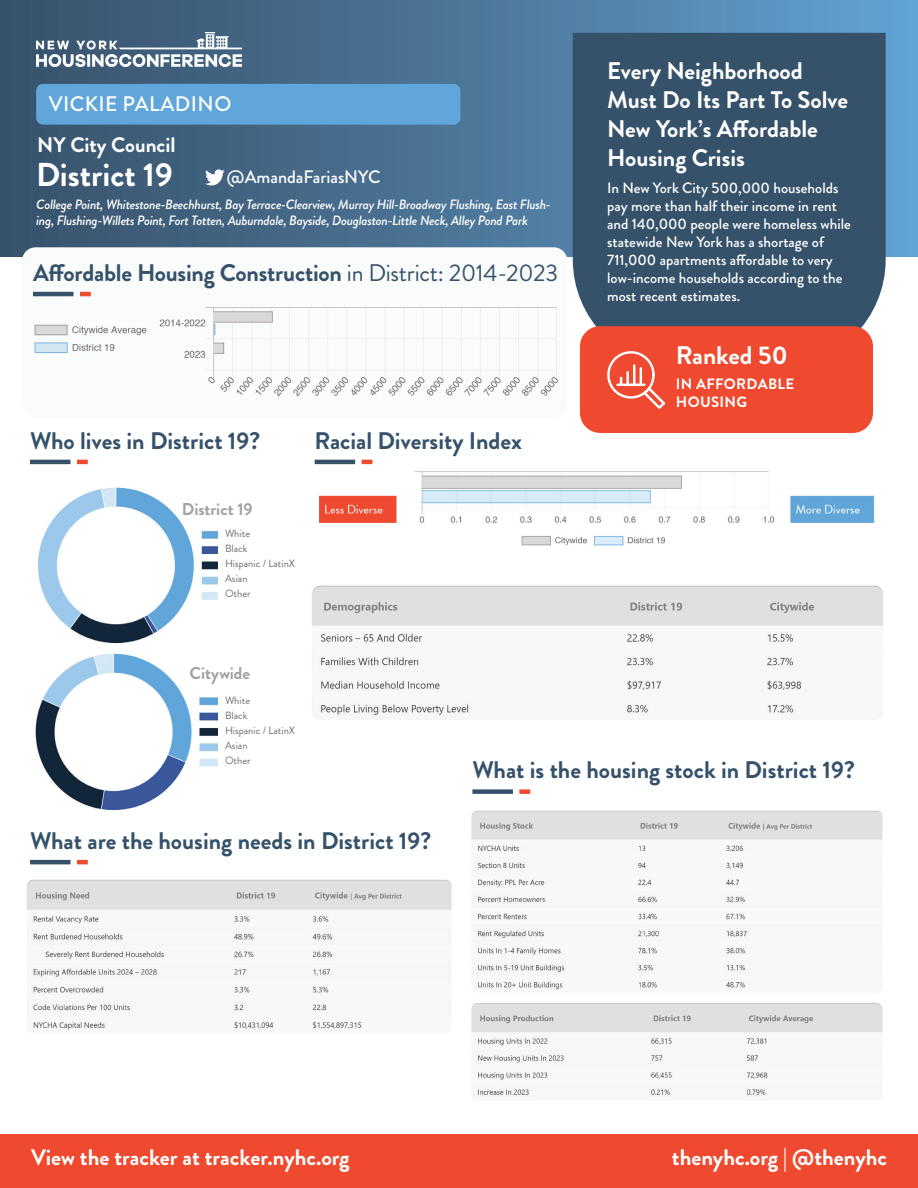
<style>
.page{position:relative;width:918px;height:1188px;background:#fff}
.page>*{position:absolute;margin:0;border:0;box-sizing:border-box;transform-origin:0 0}
.t1{font:700 33px "Brandon Grotesque";color:#fff}
.t2{font:700 25.5px "Brandon Grotesque";color:#fff}
.t3{font:700 24px "Brandon Grotesque";color:#36526b}
.t4{font:700 24px/28.8px "Brandon Grotesque";color:#fff}
.t5{font:700 22.5px "Brandon Grotesque";color:#fff}
.t6{font:500 21px "Brandon Grotesque";letter-spacing:.02em;color:#fff}
.t7{font:700 21px "Brandon Grotesque";color:#fff}
.t8{font:500 18px "Brandon Grotesque";color:#fff}
.t9{font:700 17.1px "Brandon Grotesque";letter-spacing:-.005em;color:#a2a2a1}
.t10{font:500 15px/18px "Brandon Grotesque";color:#fff}
.t11{font:700 15px/18px "Brandon Grotesque";letter-spacing:.02em;color:#fff}
.t12{font:italic 500 13.5px/16.2px "Brandon Grotesque";letter-spacing:-.02em;color:#fff}
.t13{font:10.5px/15px "Brandon Grotesque";color:#6c6d70}
.s1{font-weight:400}
</style>
<div class="page">
<img style="left:35px;top:653px;width:183px;height:158px">
<img style="left:38px;top:487px;width:180px;height:157px">
<div style="left:0;top:1134px;width:918px;height:54px;background:#ef4a2f"></div>
<div style="left:0;top:0;width:918px;height:256px;background:linear-gradient(to right,#385067,#619fcf)"></div>
<img style="left:36px;top:33px;width:205px;height:34px">
<div style="left:36px;top:84px;width:424px;height:41px;background:#61a6da;border-radius:7px"></div>
<img style="left:27px;top:879px;width:425px;height:152px">
<img style="left:471px;top:810px;width:412px;height:289px">
<hr style="left:30px;top:460px;width:40px;height:4px;background:#36526b">
<hr style="left:77px;top:460px;width:11px;height:4px;background:#ef4b2f">
<hr style="left:30px;top:860px;width:40px;height:4px;background:#36526b">
<hr style="left:77px;top:860px;width:11px;height:4px;background:#ef4b2f">
<div style="left:472px;top:789px;width:41px;height:5px;background:#36526b"></div>
<div style="left:519px;top:789px;width:11px;height:5px;background:#ef4b2f"></div>
<div style="left:573px;top:33px;width:313px;height:309px;background:#36526b"></div>
<img style="left:312px;top:459px;width:571px;height:259px">
<svg style="left:205px;top:169px;width:20px;height:16px"></svg>
<div style="left:580px;top:326px;width:293px;height:107px;background:#ef4a2f;border-radius:20px"></div>
<svg style="left:607px;top:351px;width:58px;height:58px"></svg>
<div style="left:22px;top:247px;width:545px;height:171px;background:#fafbfb;border-radius:14px"></div>
<hr style="left:33px;top:292px;width:41px;height:4px;background:#36526b">
<hr style="left:80px;top:292px;width:11px;height:4px;background:#ef4b2f">
<hr style="left:315px;top:460px;width:40px;height:4px;background:#36526b">
<hr style="left:362px;top:460px;width:10px;height:4px;background:#ef4b2f">
<img style="left:34px;top:307px;width:524px;height:90px">
<h3 class="t6" style="left:49px;top:89px;width:184px">VICKIE PALADINO</h3>
<h3 class="t7" style="left:37px;top:131px;width:140px">NY City Council</h3>
<h1 class="t1" style="left:36px;top:152px;width:138px">District 19</h1>
<p class="t12" style="left:36px;top:196px;width:516px">College Point, Whitestone-Beechhurst, Bay Terrace-Clearview, Murray Hill-Broadway Flushing, East Flush&shy;ing, Flushing-Willets Point, Fort Totten, Auburndale, Bayside, Douglaston-Little Neck, Alley Pond Park</p>
<p class="t8" style="left:227px;top:164px;width:155px">@AmandaFariasNYC</p>
<h3 class="t3" style="left:33px;top:256px;width:527px">Affordable Housing Construction <span class="s1">in District: 2014-2023</span></h3>
<h3 class="t3" style="left:30px;top:424px;width:232px">Who lives in District 19?</h3>
<p class="t9" style="left:182px;top:498px;width:72px">District 19</p>
<p class="t13" style="left:225px;top:526px;width:71px">White<br>Black<br>Hispanic / LatinX<br>Asian<br>Other</p>
<h3 class="t3" style="left:315px;top:424px;width:209px">Racial Diversity Index</h3>
<p class="t9" style="left:189px;top:661px;width:62px">Citywide</p>
<h3 class="t4" style="left:607px;top:57px;width:243px">Every Neighborhood<br>Must Do Its Part To Solve<br>New York’s Affordable<br>Housing Crisis</h3>
<p class="t10" style="left:607px;top:179px;width:245px">In New York City 500,000 households pay more than half their income in rent and 140,000 people were homeless while statewide New York has a shortage of 711,000 apartments affordable to very low-income households according to the most recent estimates.</p>
<h2 class="t2" style="left:676px;top:338px;width:113px">Ranked 50</h2>
<p class="t11" style="left:676px;top:375px;width:120px">IN AFFORDABLE<br>HOUSING</p>
<p class="t13" style="left:225px;top:693px;width:71px">White<br>Black<br>Hispanic / LatinX<br>Asian<br>Other</p>
<h3 class="t3" style="left:30px;top:824px;width:403px">What are the housing needs in District 19?</h3>
<h3 class="t3" style="left:472px;top:753px;width:384px">What is the housing stock in District 19?</h3>
<h3 class="t5" style="left:31px;top:1142px;width:320px">View the tracker at tracker.nyhc.org</h3>
<h3 class="t5" style="left:672px;top:1142px;width:217px">thenyhc.org | @thenyhc</h3>
</div>
